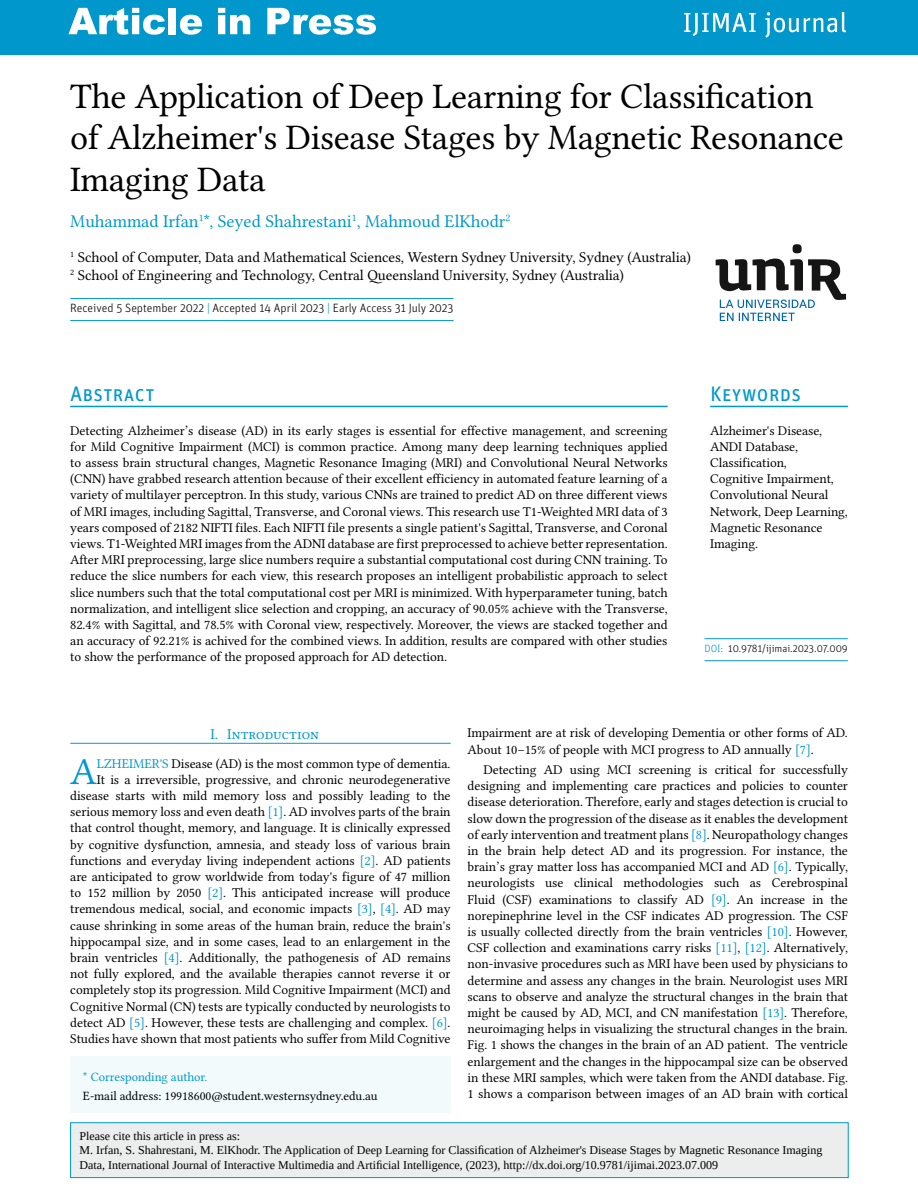
<style>
.page{position:relative;width:918px;height:1188px;background:#fff}
.page>*{position:absolute;margin:0;border:0;box-sizing:border-box;transform-origin:0 0}
.t1{font:38.55px "Libertinus Serif";color:#0098cd}
.t2{font:36px/41.4px "Libertinus Serif";letter-spacing:-.01em;color:#000}
.t3{font:21px "Unit OT";letter-spacing:-.005em;color:#0098cd}
.t4{font:18px "Libertinus Serif";color:#0098cd}
.t5{font:15px/18px "Libertinus Serif";letter-spacing:-.005em;color:#000}
.t6{font:15px "Libertinus Serif";color:#0098cd}
.t7{font:13.5px/16.2px "Libertinus Serif";color:#000;text-align:justify}
.t8{font:13.5px/16.2px "Libertinus Serif";letter-spacing:.02em;color:#000;text-align:right}
.t9{font:13.5px/16.2px "Libertinus Serif";letter-spacing:.055em;color:#000}
.t10{font:12.75px "Libertinus Serif";letter-spacing:-.005em;color:#000}
.t11{font:12.75px "Libertinus Serif";color:#0098cd}
.t12{font:12px/14.4px "Liberation Serif";color:#000}
.t13{font:300 12px "Unit OT";color:#000}
.t14{font:300 10.5px "Unit OT";color:#000}
.s1{color:#0098cd}
</style>
<div class="page">
<div style="left:0;top:0;width:918px;height:55px;background:#0097cc"></div>
<svg style="left:68px;top:8px;width:97px;height:27px"></svg>
<div style="left:169px;top:8px;width:7px;height:26px;background:#fff"></div>
<svg style="left:180px;top:15px;width:22px;height:20px"></svg>
<svg style="left:218px;top:8px;width:32px;height:26px"></svg>
<svg style="left:267px;top:8px;width:109px;height:27px"></svg>
<svg style="left:684px;top:13px;width:72px;height:23px"></svg>
<svg style="left:765px;top:12px;width:81px;height:26px"></svg>
<div style="left:70px;top:1057px;width:381px;height:56px;background:#f2fafc"></div>
<div style="left:71px;top:1123px;width:777px;height:55px;background:#eceded"></div>
<div style="left:70px;top:1122px;width:779px;height:56px;border:1px solid #0098cd"></div>
<svg style="left:716px;top:244px;width:130px;height:77px"></svg>
<hr style="left:710px;top:406px;width:138px;height:1px;background:#0098cd">
<hr style="left:70px;top:406px;width:598px;height:1px;background:#0098cd">
<hr style="left:705px;top:638px;width:143px;height:1px;background:#0098cd">
<hr style="left:705px;top:660px;width:143px;height:1px;background:#0098cd">
<hr style="left:70px;top:298px;width:384px;height:1px;background:#0098cd">
<hr style="left:70px;top:320px;width:384px;height:1px;background:#0098cd">
<hr style="left:70px;top:743px;width:381px;height:1px;background:#0098cd">
<h2 class="t2" style="left:70px;top:75px;width:775px">The Application of Deep Learning for Classification of Alzheimer's Disease Stages by Magnetic Resonance<br>Imaging Data</h2>
<h3 class="t4" style="left:70px;top:211px;width:442px">Muhammad Irfan<sup>1</sup>*, Seyed Shahrestani<sup>1</sup>, Mahmoud ElKhodr<sup>2</sup></h3>
<p class="t5" style="left:70px;top:248px;width:622px"><sup>1</sup> School of Computer, Data and Mathematical Sciences, Western Sydney University, Sydney (Australia)<br><sup>2</sup> School of Engineering and Technology, Central Queensland University, Sydney (Australia)</p>
<p class="t13" style="left:70px;top:300px;width:385px">Received 5 September 2022 <span class="s1">|</span> Accepted 14 April 2023 <span class="s1">|</span> Early Access 31 July 2023</p>
<h3 class="t3" style="left:70px;top:381px;width:86px">Abstract</h3>
<p class="t7" style="left:70px;top:422px;width:599px">Detecting Alzheimer’s disease (AD) in its early stages is essential for effective management, and screening for Mild Cognitive Impairment (MCI) is common practice. Among many deep learning techniques applied to assess brain structural changes, Magnetic Resonance Imaging (MRI) and Convolutional Neural Networks (CNN) have grabbed research attention because of their excellent efficiency in automated feature learning of a variety of multilayer perceptron. In this study, various CNNs are trained to predict AD on three different views of MRI images, including Sagittal, Transverse, and Coronal views. This research use T1-Weighted MRI data of 3 years composed of 2182 NIFTI files. Each NIFTI file presents a single patient's Sagittal, Transverse, and Coronal views. T1-Weighted MRI images from the ADNI database are first preprocessed to achieve better representation.<br>After MRI preprocessing, large slice numbers require a substantial computational cost during CNN training. To reduce the slice numbers for each view, this research proposes an intelligent probabilistic approach to select slice numbers such that the total computational cost per MRI is minimized. With hyperparameter tuning, batch normalization, and intelligent slice selection and cropping, an accuracy of 90.05% achieve with the Transverse, 82.4% with Sagittal, and 78.5% with Coronal view, respectively. Moreover, the views are stacked together and an accuracy of 92.21% is achived for the combined views. In addition, results are compared with other studies to show the performance of the proposed approach for AD detection.</p>
<h3 class="t3" style="left:710px;top:381px;width:93px">Keywords</h3>
<p class="t7" style="left:710px;top:422px;width:139px;text-align:left">Alzheimer's Disease,<br>ANDI Database,<br>Classification,<br>Cognitive Impairment,<br>Convolutional Neural<br>Network, Deep Learning,<br>Magnetic Resonance<br>Imaging.</p>
<p class="t14" style="left:705px;top:642px;width:145px"><span class="s1">DOI:</span> 10.9781/ijimai.2023.07.009</p>
<p class="t9" style="left:468px;top:725px;width:382px">Impairment are at risk of developing Dementia or other forms of AD.<br>About 10–15% of people with MCI progress to AD annually <span class="s1">[7]</span>.</p>
<p class="t7" style="left:468px;top:761px;width:382px;text-indent:16px">Detecting AD using MCI screening is critical for successfully designing and implementing care practices and policies to counter disease deterioration. Therefore, early and stages detection is crucial to slow down the progression of the disease as it enables the development of early intervention and treatment plans <span class="s1">[8]</span>. Neuropathology changes in the brain help detect AD and its progression. For instance, the brain’s gray matter loss has accompanied MCI and AD <span class="s1">[6]</span>. Typically, neurologists use clinical methodologies such as Cerebrospinal Fluid (CSF) examinations to classify AD <span class="s1">[9]</span>. An increase in the norepinephrine level in the CSF indicates AD progression. The CSF is usually collected directly from the brain ventricles <span class="s1">[10]</span>. However, CSF collection and examinations carry risks <span class="s1">[11]</span>, <span class="s1">[12]</span>. Alternatively, non-invasive procedures such as MRI have been used by physicians to determine and assess any changes in the brain. Neurologist uses MRI scans to observe and analyze the structural changes in the brain that might be caused by AD, MCI, and CN manifestation <span class="s1">[13]</span>. Therefore, neuroimaging helps in visualizing the structural changes in the brain.<br>Fig. 1 shows the changes in the brain of an AD patient. The ventricle enlargement and the changes in the hippocampal size can be observed in these MRI samples, which were taken from the ANDI database. Fig.<br>1 shows a comparison between images of an AD brain with cortical</p>
<p class="t6" style="left:211px;top:725px;width:110px">I. Introduction</p>
<p class="t8" style="left:70px;top:755px;width:382px"><span class="s1">LZHEIMER'S</span> Disease (AD) is the most common type of dementia.<br>It is a irreversible, progressive, and chronic neurodegenerative disease starts with mild memory loss and possibly leading to the serious memory loss and even death <span class="s1">[1]</span>. AD involves parts of the brain that control thought, memory, and language. It is clinically expressed by cognitive dysfunction, amnesia, and steady loss of various brain functions and everyday living independent actions <span class="s1">[2]</span>. AD patients are anticipated to grow worldwide from today's figure of 47 million to 152 million by 2050 <span class="s1">[2]</span>. This anticipated increase will produce tremendous medical, social, and economic impacts <span class="s1">[3]</span>, <span class="s1">[4]</span>. AD may cause shrinking in some areas of the human brain, reduce the brain's hippocampal size, and in some cases, lead to an enlargement in the brain ventricles <span class="s1">[4]</span>. Additionally, the pathogenesis of AD remains not fully explored, and the available therapies cannot reverse it or completely stop its progression. Mild Cognitive Impairment (MCI) and Cognitive Normal (CN) tests are typically conducted by neurologists to detect AD <span class="s1">[5]</span>. However, these tests are challenging and complex. <span class="s1">[6]</span>.<br>Studies have shown that most patients who suffer from Mild Cognitive</p>
<h1 class="t1" style="left:70px;top:748px;width:28px">A</h1>
<p class="t11" style="left:83px;top:1069px;width:126px">* Corresponding author.</p>
<p class="t10" style="left:83px;top:1088px;width:296px">E-mail address: 19918600@student.westernsydney.edu.au</p>
<p class="t12" style="left:79px;top:1129px;width:745px">Please cite this article in press as:<br>M. Irfan, S. Shahrestani, M. ElKhodr. The Application of Deep Learning for Classification of Alzheimer's Disease Stages by Magnetic Resonance Imaging<br>Data, International Journal of Interactive Multimedia and Artificial Intelligence, (2023), http://dx.doi.org/10.9781/ijimai.2023.07.009</p>
</div>
